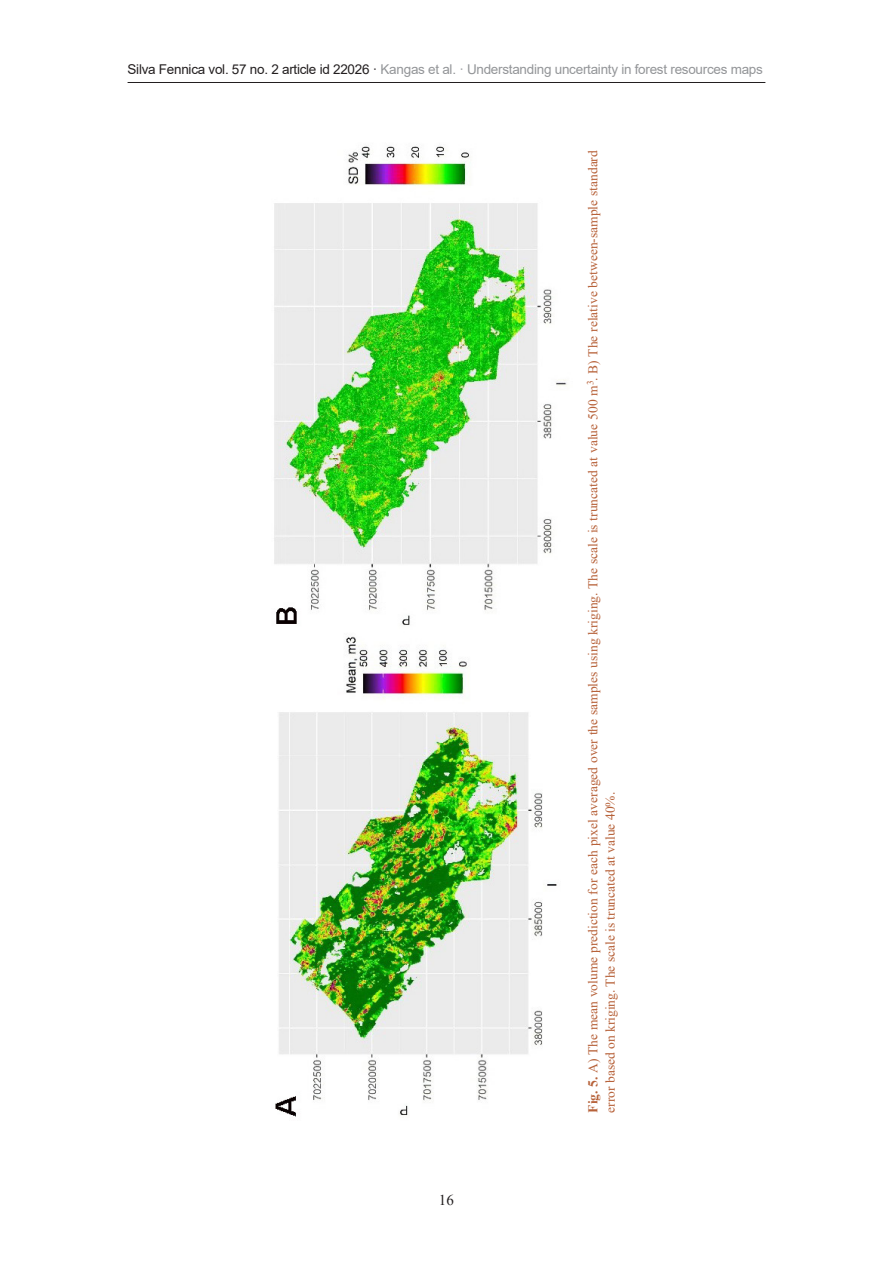
<style>
.page{position:relative;width:893px;height:1263px;background:#fff}
.page>*{position:absolute;margin:0;border:0;box-sizing:border-box;transform-origin:0 0}
.t1{font:15px "Times New Roman";color:#231f20}
.fig-caption{font:13.5px/17.2px "Times New Roman";color:#b7623a}
.t2{font:13.5px "Arial";letter-spacing:-.02em;color:#939598}
.s1{color:#231f20}
.s2{font-weight:700}
</style>
<div class="page">
<hr style="left:128px;top:82px;width:637px;height:1px;background:#231f20">
<img style="left:274px;top:145px;width:293px;height:972px">
<p class="t2" style="left:128px;top:60px;width:637px"><span class="s1">Silva Fennica vol. 57 no. 2 article id 22026 ·</span> Kangas et al. · Understanding uncertainty in forest resources maps</p>
<p class="t1" style="left:439px;top:1190px;width:16px">16</p>
<p class="fig-caption" style="left:584px;top:1113px;width:964px;rotate:-90deg"><span class="s2">Fig. 5.</span> A) The mean volume prediction for each pixel averaged over the samples using kriging. The scale is truncated at value 500 m<sup>3</sup>. B) The relative between-sample standard error based on kriging. The scale is truncated at value 40%.</p>
</div>
